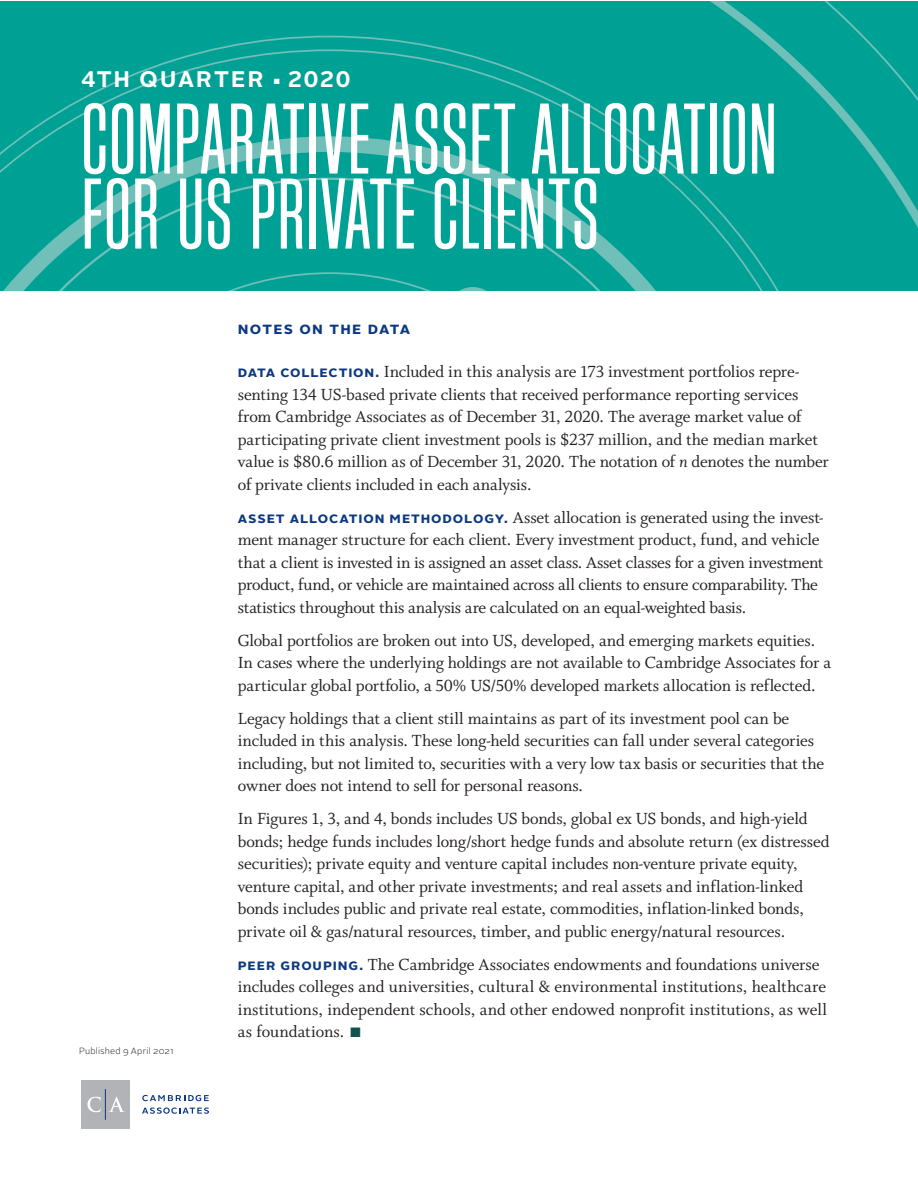
<style>
.page{position:relative;width:918px;height:1188px;background:#fff}
.page>*{position:absolute;margin:0;border:0;box-sizing:border-box;transform-origin:0 0}
.cover_h1_large_block{font:105px/75px "Block Gothic RR Light Extra Cond";letter-spacing:.01em;color:#fff}
.cover_h4_date__3ptba{font:700 22.5px "Alright Sans";letter-spacing:.095em;color:#fff}
.Body{font:18px/22.5px "Whitman";letter-spacing:-.01em;color:#231f20}
.Header_2__Black__use{font:700 16.5px "Alright Sans";letter-spacing:.075em;color:#0b3881}
.cover_note_alright{font:300 9px "Alright Sans";letter-spacing:.025em;color:#231f20}
.s1{font-family:"Alright Sans";font-weight:700;font-size:15px;color:#0b3881}
.s2{font-style:italic}
.s3{font-family:"Alright Sans";font-weight:700;font-size:13.5px;color:#13514d}
</style>
<div class="page">
<div style="left:81px;top:1080px;width:49px;height:49px;background:#b2b3b7"></div>
<svg style="left:87px;top:1097px;width:14px;height:15px"></svg>
<svg style="left:109px;top:1097px;width:16px;height:15px"></svg>
<svg style="left:142px;top:1095px;width:67px;height:6px"></svg>
<svg style="left:142px;top:1107px;width:67px;height:7px"></svg>
<hr style="left:105px;top:1089px;width:1px;height:31px;background:#0b3881">
<svg style="left:0;top:2px;width:918px;height:289px;background:#07a397"></svg>
<p class="cover_h4_date__3ptba" style="left:81px;top:64px;width:271px">4TH QUARTER <sup>■</sup> 2020</p>
<p class="cover_h1_large_block" style="left:81px;top:103px;width:698px">COMPARATIVE ASSET ALLOCATION<br>FOR US PRIVATE CLIENTS</p>
<p class="cover_note_alright" style="left:79px;top:1045px;width:96px">Published 9 April 2021</p>
<p class="Header_2__Black__use" style="left:238px;top:316px;width:174px">Notes on the Data</p>
<p class="Body" style="left:238px;top:361px;width:593px"><span class="s1">Data Collection .</span> Included in this analysis are 173 investment portfolios repre&shy;senting 134 US-based private clients that received performance reporting services from Cambridge Associates as of December 31, 2020. The average market value of participating private client investment pools is $237 million, and the median market value is $80.6 million as of December 31, 2020. The notation of <span class="s2">n</span> denotes the number of private clients included in each analysis.</p>
<p class="Body" style="left:238px;top:506px;width:588px"><span class="s1">Asset Allocation Method ology.</span> Asset allocation is generated using the invest&shy;ment manager structure for each client. Every investment product, fund, and vehicle that a client is invested in is assigned an asset class. Asset classes for a given investment product, fund, or vehicle are maintained across all clients to ensure comparability. The statistics throughout this analysis are calculated on an equal-weighted basis.</p>
<p class="Body" style="left:238px;top:629px;width:595px">Global portfolios are broken out into US, developed, and emerging markets equities.<br>In cases where the underlying holdings are not available to Cambridge Associates for a particular global portfolio, a 50% US/50% developed markets allocation is reflected.</p>
<p class="Body" style="left:238px;top:707px;width:588px">Legacy holdings that a client still maintains as part of its investment pool can be included in this analysis. These long-held securities can fall under several categories including, but not limited to, securities with a very low tax basis or securities that the owner does not intend to sell for personal reasons.</p>
<p class="Body" style="left:238px;top:808px;width:593px">In Figures 1, 3, and 4, bonds includes US bonds, global ex US bonds, and high-yield bonds; hedge funds includes long/short hedge funds and absolute return (ex distressed securities); private equity and venture capital includes non-venture private equity, venture capital, and other private investments; and real assets and inflation-linked bonds includes public and private real estate, commodities, inflation-linked bonds, private oil &amp; gas/natural resources, timber, and public energy/natural resources.</p>
<p class="Body" style="left:238px;top:953px;width:591px"><span class="s1">Peer G roup in g.</span> The Cambridge Associates endowments and foundations universe includes colleges and universities, cultural &amp; environmental institutions, healthcare institutions, independent schools, and other endowed nonprofit institutions, as well as foundations. <span class="s3">■</span></p>
</div>
